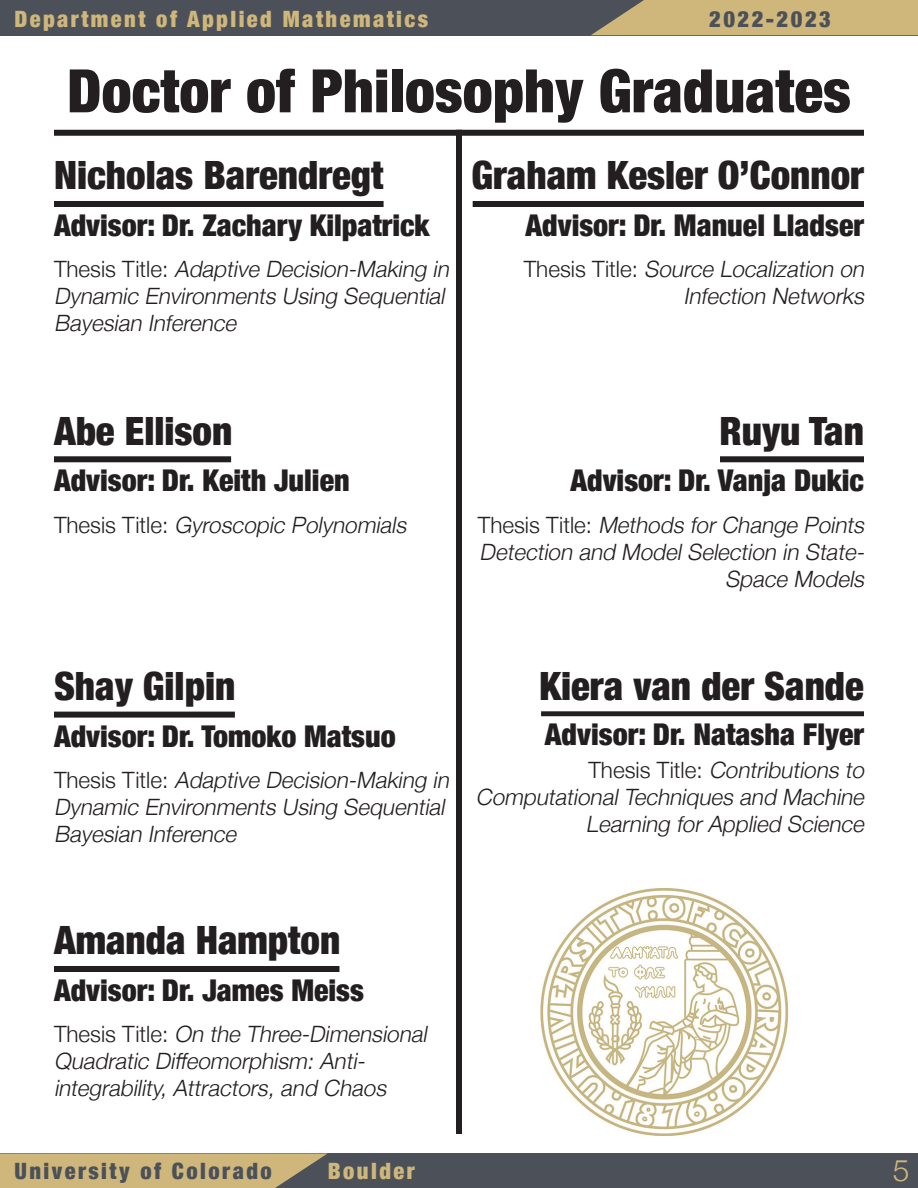
<style>
.page{position:relative;width:918px;height:1188px;background:#fff}
.page>*{position:absolute;margin:0;border:0;box-sizing:border-box;transform-origin:0 0}
.Titles{font:900 condensed 60px "Helvetica Neue";color:#231f20}
.TOC_title{font:900 condensed 39px "Helvetica Neue";color:#231f20}
.TOC_title-2{font:900 condensed 30px "Helvetica Neue";color:#231f20}
.t1{font:300 30px "Helvetica Neue";color:#cfb77b}
.TOC_title-3{font:italic 300 22.5px/27px "Helvetica Neue";color:#231f20}
.t2{font:900 condensed 22.5px "Helvetica Neue";letter-spacing:.11em;color:#cfb77b}
.t3{font:900 condensed 22.5px "Helvetica Neue";letter-spacing:.11em;color:#4c5159}
.s1{font-style:normal}
</style>
<div class="page">
<div style="left:0;top:1154px;width:918px;height:34px;background:#4c5159"></div>
<svg style="left:0;top:1153px;width:328px;height:35px;background:#c2ad77"></svg>
<div style="left:0;top:0;width:917px;height:35px;background:#4c5159"></div>
<svg style="left:591px;top:0;width:327px;height:35px;background:#c4ae78"></svg>
<img style="left:540px;top:888px;width:249px;height:247px">
<div style="left:54px;top:130px;width:810px;height:6px;border:3px solid #231f20"></div>
<div style="left:456px;top:130px;width:6px;height:1004px;border:3px solid #231f20"></div>
<div style="left:54px;top:201px;width:330px;height:6px;border:3px solid #231f20"></div>
<div style="left:54px;top:456px;width:177px;height:6px;border:3px solid #231f20"></div>
<div style="left:54px;top:712px;width:181px;height:6px;border:3px solid #231f20"></div>
<div style="left:54px;top:966px;width:285px;height:6px;border:3px solid #231f20"></div>
<div style="left:473px;top:201px;width:391px;height:6px;border:3px solid #231f20"></div>
<div style="left:720px;top:456px;width:144px;height:6px;border:3px solid #231f20"></div>
<div style="left:541px;top:711px;width:323px;height:5px;border:3px solid #231f20"></div>
<p class="t2" style="left:14px;top:0;width:415px">Department of Applied Mathematics</p>
<p class="t3" style="left:709px;top:1px;width:123px">2022-2023</p>
<p class="Titles" style="left:67px;top:42px;width:785px">Doctor of Philosophy Graduates</p>
<p class="TOC_title" style="left:54px;top:143px;width:331px">Nicholas Barendregt</p>
<p class="TOC_title" style="left:472px;top:143px;width:394px">Graham Kesler O’Connor</p>
<p class="TOC_title-2" style="left:54px;top:201px;width:377px">Advisor: Dr. Zachary Kilpatrick</p>
<p class="TOC_title-3" style="left:54px;top:254px;width:402px"><span class="s1">T h e s i s T i t l e :</span> Adaptive Decision-Making in<br>Dynamic Environments Using Sequential<br>Bayesian Inference</p>
<p class="TOC_title-2" style="left:526px;top:201px;width:340px">Advisor: Dr. Manuel Lladser</p>
<p class="TOC_title-3" style="left:524px;top:254px;width:348px;text-align:right"><span class="s1">T h e s i s T i t l e :</span> Source Localization on<br>Infection Networks</p>
<p class="TOC_title" style="left:54px;top:399px;width:180px">Abe Ellison</p>
<p class="TOC_title" style="left:719px;top:399px;width:146px">Ruyu Tan</p>
<p class="TOC_title-2" style="left:54px;top:456px;width:297px">Advisor: Dr. Keith Julien</p>
<p class="TOC_title-3" style="left:54px;top:510px;width:360px"><span class="s1">T h e s i s T i t l e :</span> Gyroscopic Polynomials</p>
<p class="TOC_title-2" style="left:570px;top:456px;width:295px">Advisor: Dr. Vanja Dukic</p>
<p class="TOC_title-3" style="left:478px;top:510px;width:393px;text-align:right"><span class="s1">T h e s i s T i t l e :</span> Methods forChange Points<br>Detection and ModelSelection in State-<br>Space Models</p>
<p class="TOC_title" style="left:54px;top:654px;width:183px">Shay Gilpin</p>
<p class="TOC_title" style="left:539px;top:654px;width:326px">Kiera van der Sande</p>
<p class="TOC_title-2" style="left:54px;top:711px;width:343px">Advisor: Dr. Tomoko Matsuo</p>
<p class="TOC_title-3" style="left:54px;top:765px;width:402px"><span class="s1">T h e s i s T i t l e :</span> Adaptive Decision-Making in<br>Dynamic Environments Using Sequential<br>Bayesian Inference</p>
<p class="TOC_title-2" style="left:545px;top:710px;width:321px">Advisor: Dr. Natasha Flyer</p>
<p class="TOC_title-3" style="left:476px;top:755px;width:395px;text-align:right"><span class="s1">T h e s i s T i t l e :</span> Contributions to<br>ComputationalTechniques and Machine<br>Learning forApplied Science</p>
<p class="TOC_title" style="left:54px;top:908px;width:288px">Amanda Hampton</p>
<p class="TOC_title-2" style="left:54px;top:966px;width:312px">Advisor: Dr. James Meiss</p>
<p class="TOC_title-3" style="left:54px;top:1019px;width:380px"><span class="s1">T h e s i s T i t l e :</span> On the Three-Dimensional<br>Quadratic Diffeomorphism:Anti&shy;integrability,Attractors,and Chaos</p>
<p class="t3" style="left:14px;top:1153px;width:259px">University of Colorado</p>
<p class="t2" style="left:328px;top:1153px;width:88px">Boulder</p>
<h3 class="t1" style="left:893px;top:1146px;width:18px">5</h3>
</div>
